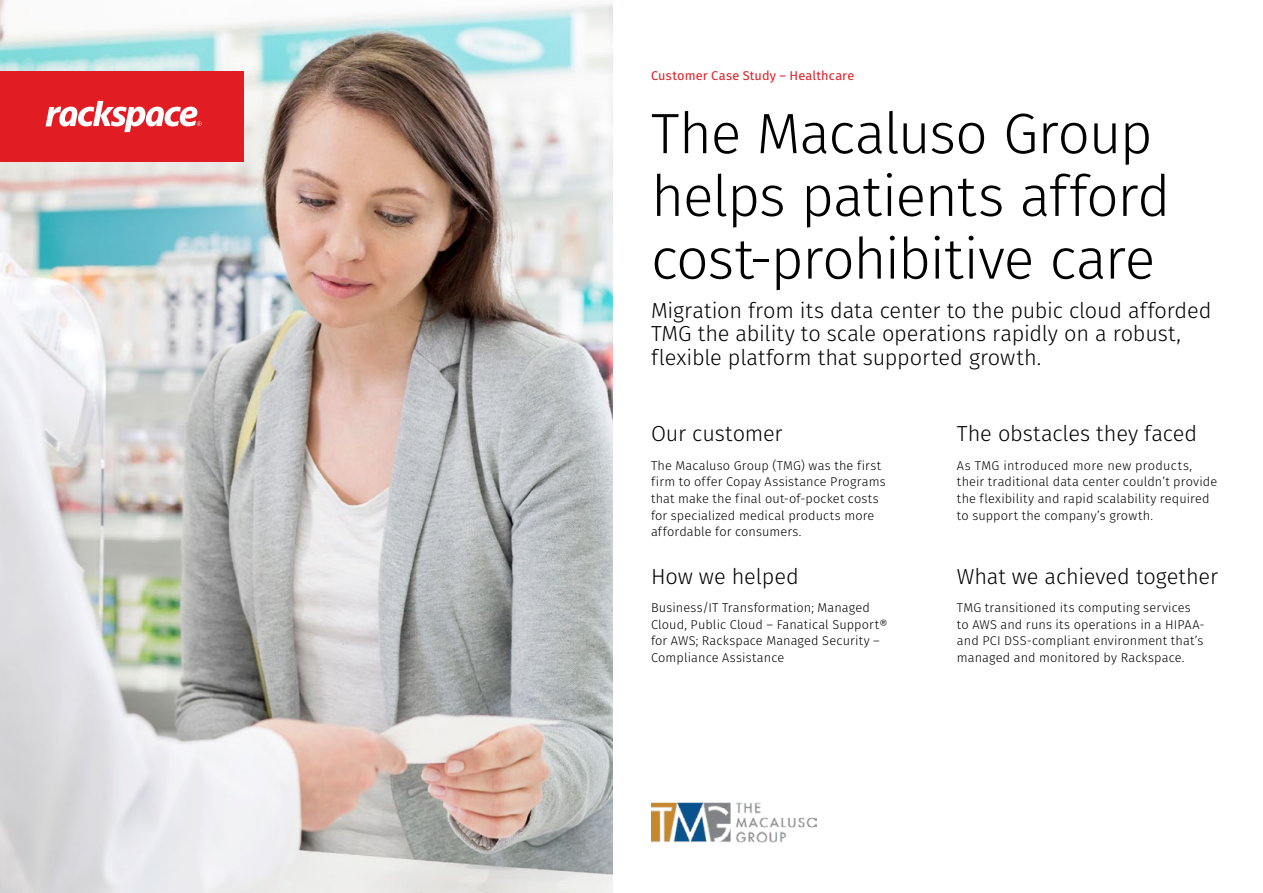
<style>
.page{position:relative;width:1263px;height:893px;background:#fff}
.page>*{position:absolute;margin:0;border:0;box-sizing:border-box;transform-origin:0 0}
.t1{font:300 57px/62.7px "Fira Sans";letter-spacing:-.025em;color:#000}
.t2{font:300 21.75px/23.9px "Fira Sans";letter-spacing:-.01em;color:#000}
.t3{font:300 12.75px/16.5px "Fira Sans";letter-spacing:.01em;color:#000}
.t4{font:12.75px "Fira Sans";letter-spacing:.015em;color:#e21c23}
</style>
<div class="page">
<img style="left:0;top:0;width:612px;height:893px">
<div style="left:0;top:71px;width:243px;height:91px;background:#e21c23"></div>
<svg style="left:46px;top:101px;width:156px;height:31px"></svg>
<img style="left:651px;top:802px;width:165px;height:41px">
<p class="t4" style="left:651px;top:66px;width:205px">Customer Case Study – Healthcare</p>
<h1 class="t1" style="left:651px;top:102px;width:521px">The Macaluso Group helps patients afford cost-prohibitive care</h1>
<h2 class="t2" style="left:651px;top:298px;width:562px">Migration from its data center to the pubic cloud afforded<br>TMG the ability to scale operations rapidly on a robust, flexible platform that supported growth.</h2>
<h2 class="t2" style="left:651px;top:422px;width:133px">Our customer</h2>
<p class="t3" style="left:651px;top:457px;width:236px">The Macaluso Group (TMG) was the first firm to offer Copay Assistance Programs that make the final out-of-pocket costs for specialized medical products more affordable for consumers.</p>
<h2 class="t2" style="left:651px;top:564px;width:149px">How we helped</h2>
<p class="t3" style="left:651px;top:599px;width:238px">Business/IT Transformation; Managed Cloud, Public Cloud – Fanatical Support® for AWS; Rackspace Managed Security – Compliance Assistance</p>
<h2 class="t2" style="left:957px;top:422px;width:242px">The obstacles they faced</h2>
<p class="t3" style="left:957px;top:457px;width:262px">As TMG introduced more new products, their traditional data center couldn’t provide the flexibility and rapid scalability required to support the company’s growth.</p>
<h2 class="t2" style="left:957px;top:564px;width:263px">What we achieved together</h2>
<p class="t3" style="left:957px;top:599px;width:249px">TMG transitioned its computing services to AWS and runs its operations in a HIPAA&shy;and PCI DSS-compliant environment that’s managed and monitored by Rackspace.</p>
</div>
